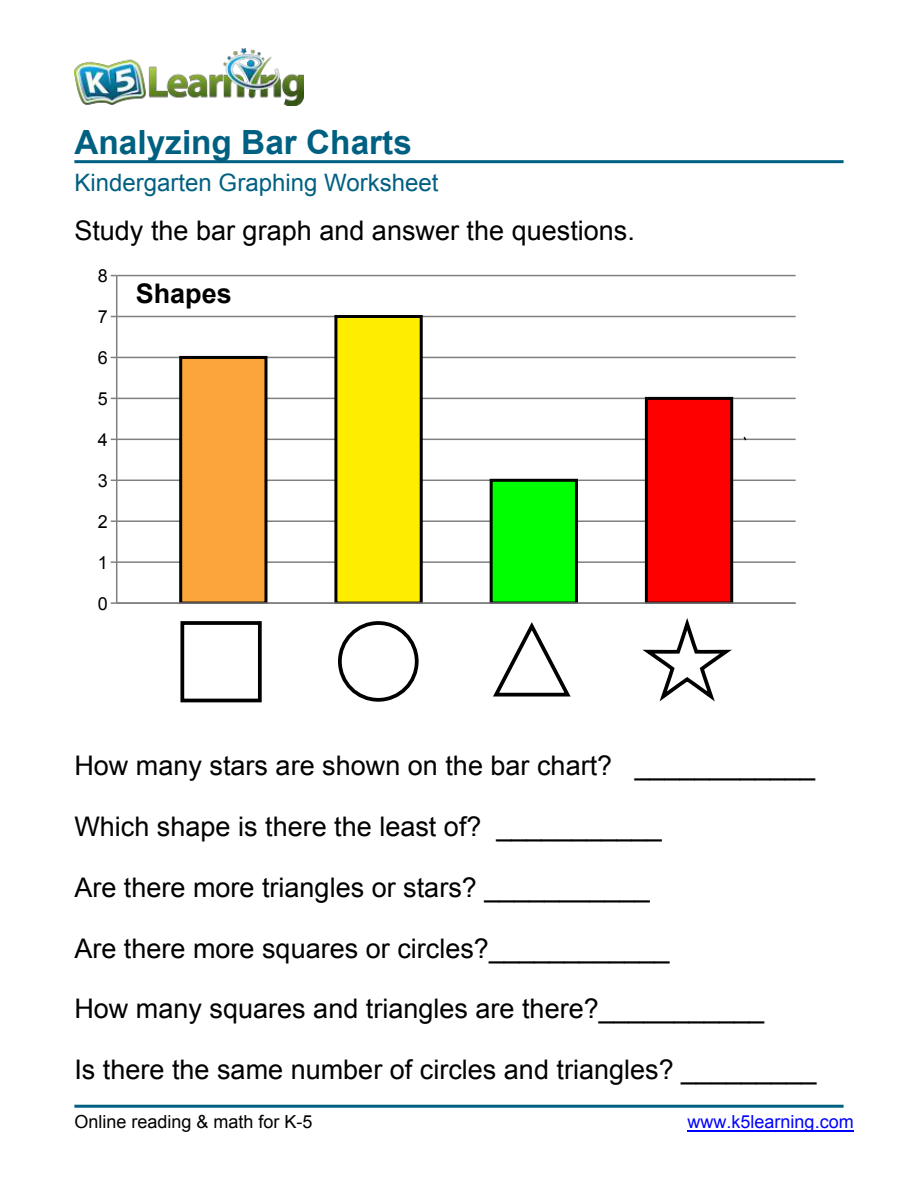
<style>
.page{position:relative;width:918px;height:1188px;background:#fff}
.page>*{position:absolute;margin:0;border:0;box-sizing:border-box;transform-origin:0 0}
.t1{font:700 33.3px "Arial";color:#006081}
.t2{font:27px "Arial";color:#000}
.t3{font:700 27px "Arial";color:#000}
.t4{font:24px "Arial";color:#006081}
.t5{font:18px "Arial";color:#000}
.t6{font:18px "Arial";color:#00f}
</style>
<div class="page">
<img style="left:74px;top:49px;width:230px;height:57px">
<hr style="left:117px;top:561px;width:679px;height:2px;background:#808080">
<hr style="left:117px;top:520px;width:679px;height:2px;background:#808080">
<hr style="left:117px;top:480px;width:679px;height:1px;background:#808080">
<hr style="left:117px;top:439px;width:679px;height:1px;background:#808080">
<hr style="left:117px;top:398px;width:679px;height:1px;background:#808080">
<hr style="left:117px;top:357px;width:679px;height:1px;background:#808080">
<hr style="left:117px;top:316px;width:679px;height:1px;background:#808080">
<hr style="left:117px;top:275px;width:679px;height:1px;background:#808080">
<svg style="left:179px;top:356px;width:88px;height:246px"></svg>
<svg style="left:334px;top:315px;width:89px;height:287px"></svg>
<svg style="left:490px;top:479px;width:88px;height:123px"></svg>
<div style="left:645px;top:397px;width:88px;height:205px;background:#f00"></div>
<hr style="left:116px;top:276px;width:1px;height:327px;background:#808080">
<hr style="left:117px;top:602px;width:679px;height:2px;background:#808080">
<hr style="left:74px;top:160px;width:770px;height:3px;background:#006081">
<svg style="left:742px;top:436px;width:6px;height:5px"></svg>
<hr style="left:74px;top:1105px;width:770px;height:3px;background:#006081">
<hr style="left:687px;top:1130px;width:167px;height:2px;background:#00f">
<div style="left:180px;top:621px;width:82px;height:81px;background:#fff;border:4px solid #000"></div>
<div style="left:338px;top:621px;width:81px;height:81px;background:#fff;border:4px solid #000;border-radius:50%"></div>
<svg style="left:493px;top:622px;width:78px;height:75px"></svg>
<svg style="left:642px;top:619px;width:90px;height:83px"></svg>
<p class="t1" style="left:74px;top:129px;width:339px">Analyzing Bar Charts</p>
<p class="t4" style="left:74px;top:174px;width:366px">Kindergarten Graphing Worksheet</p>
<p class="t2" style="left:74px;top:220px;width:562px">Study the bar graph and answer the questions.</p>
<p class="t5" style="left:98px;top:269px;width:12px">8</p>
<p class="t5" style="left:98px;top:310px;width:12px">7</p>
<p class="t5" style="left:98px;top:351px;width:12px">6</p>
<p class="t5" style="left:98px;top:392px;width:12px">5</p>
<p class="t5" style="left:98px;top:433px;width:12px">4</p>
<p class="t5" style="left:98px;top:474px;width:12px">3</p>
<p class="t5" style="left:98px;top:515px;width:12px">2</p>
<p class="t5" style="left:98px;top:556px;width:12px">1</p>
<p class="t5" style="left:98px;top:597px;width:12px">0</p>
<p class="t3" style="left:136px;top:284px;width:98px">Shapes</p>
<p class="t2" style="left:74px;top:755px;width:742px">How many stars are shown on the bar chart? ____________</p>
<p class="t2" style="left:74px;top:816px;width:589px">Which shape is there the least of? ___________</p>
<p class="t2" style="left:74px;top:877px;width:577px">Are there more triangles or stars? ___________</p>
<p class="t2" style="left:74px;top:938px;width:597px">Are there more squares or circles?____________</p>
<p class="t2" style="left:74px;top:999px;width:691px">How many squares and triangles are there?___________</p>
<p class="t2" style="left:74px;top:1060px;width:744px">Is there the same number of circles and triangles? _________</p>
<p class="t5" style="left:74px;top:1115px;width:240px">Online reading &amp; math for K-5</p>
<p class="t6" style="left:687px;top:1115px;width:168px">www.k5learning.com</p>
</div>
